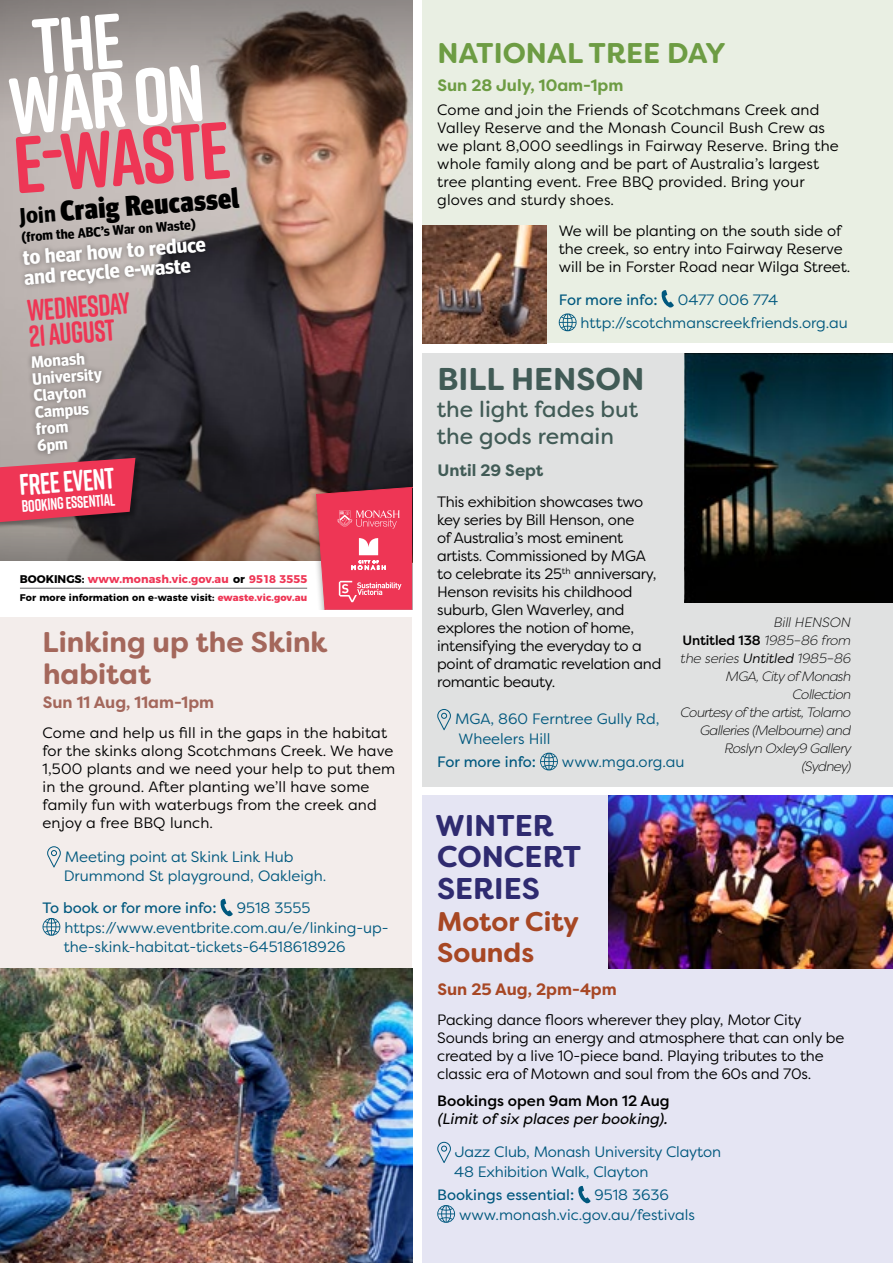
<style>
.page{position:relative;width:893px;height:1263px;background:#fff}
.page>*{position:absolute;margin:0;border:0;box-sizing:border-box;transform-origin:0 0}
.t1{font:700 80.4px "Rift Soft";color:#ee3655}
.t2{font:700 80.4px "Rift Soft";color:#fff}
.t3{font:700 31.5px "Filson Soft";color:#415b56}
.t4{font:700 30.15px/25.7px "Rift Soft";color:#ee3655;scale:.9 1}
.t5{font:700 30px/31.8px "Filson Soft";color:#2f2b70}
.t6{font:700 29.55px "Rift Soft";color:#fff;scale:.9 1}
.t7{font:700 28.5px/31.5px "Filson Soft";color:#a4675b}
.t8{font:900 condensed 28.5px "Meta Headline Pro";color:#000}
.t9{font:700 28.5px "Filson Soft";color:#6d9c43}
.t10{font:700 27px/31.5px "Filson Soft";color:#a74724}
.t11{font:22.5px/27px "Filson Soft";color:#415b56}
.t12{font:700 20.7px/19.8px "Meta Headline Pro";color:#fff}
.t13{font:700 16.8px "Rift Soft";color:#fff;scale:.9 1}
.t14{font:700 16.5px/16.6px "Meta Headline Pro";color:#fff}
.t15{font:700 16.5px "Filson Pro";color:#6d9c43}
.t16{font:700 16.5px "Filson Pro";color:#a4675b}
.t17{font:700 16.5px "Filson Pro";color:#a74724}
.t18{font:700 16.5px "Filson Pro";color:#415b56}
.t19{font:15px/18px "Filson Pro";letter-spacing:-.005em;color:#000}
.t20{font:15px/19.5px "Filson Pro";color:#00587e}
.t21{font:15px "Filson Pro";color:#00587e}
.t22{font:italic 15px "Filson Pro";color:#000}
.t23{font:500 15px "Filson Pro";color:#000}
.t24{font:700 13.65px "Meta Headline Pro";color:#000}
.t25{font:italic 300 13.5px/18px "Filson Pro";letter-spacing:-.04em;color:#000;text-align:right}
.t26{font:700 11.1px "Montserrat";letter-spacing:.01em;color:#ee3655}
.t27{font:700 9.6px "Montserrat";letter-spacing:.01em;color:#000}
.s1{font-weight:700;font-stretch:normal;font-size:22.65px}
.s2{color:#000}
.s3{font-weight:800;color:#ee3655}
.s4{font-weight:500;font-style:normal}
.s5{font-weight:400}
</style>
<div class="page">
<div style="left:423px;top:0;width:470px;height:343px;background:#e9efe3"></div>
<div style="left:423px;top:795px;width:470px;height:468px;background:#e5e5f3"></div>
<div style="left:423px;top:354px;width:470px;height:433px;background:#e0e1e1"></div>
<svg style="left:437px;top:1142px;width:14px;height:21px"></svg>
<svg style="left:578px;top:1186px;width:13px;height:18px"></svg>
<svg style="left:437px;top:1205px;width:18px;height:18px"></svg>
<svg style="left:437px;top:709px;width:14px;height:21px"></svg>
<svg style="left:540px;top:753px;width:18px;height:17px"></svg>
<img style="left:608px;top:795px;width:285px;height:173px">
<svg style="left:661px;top:290px;width:13px;height:18px"></svg>
<svg style="left:559px;top:313px;width:18px;height:18px"></svg>
<img style="left:685px;top:354px;width:208px;height:249px">
<div style="left:0;top:618px;width:412px;height:645px;background:#f3edeb"></div>
<svg style="left:47px;top:846px;width:14px;height:21px"></svg>
<svg style="left:220px;top:898px;width:13px;height:19px"></svg>
<svg style="left:43px;top:918px;width:17px;height:18px"></svg>
<img style="left:0;top:968px;width:412px;height:295px">
<img style="left:0;top:122px;width:412px;height:371px">
<svg style="left:0;top:493px;width:309px;height:68px;background:#5d4e48"></svg>
<div style="left:18px;top:233px;width:193px;height:57px;background:#000;opacity:.4"></div>
<div style="left:26px;top:347px;width:81px;height:112px;background:#000;opacity:.4"></div>
<svg style="left:0;top:0;width:412px;height:122px;background:#8d7d76"></svg>
<div style="left:0;top:458px;width:142px;height:72px;background:#000;opacity:.3"></div>
<svg style="left:0;top:458px;width:135px;height:64px;background:#d53b55"></svg>
<hr style="left:20px;top:588px;width:287px;height:1px;background:#6d6e71">
<div style="left:309px;top:479px;width:103px;height:131px;background:#000;opacity:.3"></div>
<svg style="left:316px;top:486px;width:96px;height:124px;background:#e64c66"></svg>
<img style="left:423px;top:225px;width:123px;height:118px">
<svg style="left:32px;top:13px;width:91px;height:61px;background:#9b9492"></svg>
<h1 class="t2" style="left:5px;top:49px;width:197px;rotate:-4deg">WAR ON</h1>
<h1 class="t1" style="left:10px;top:108px;width:218px;rotate:-4deg">E-WASTE</h1>
<h3 class="t8" style="left:18px;top:191px;width:221px;rotate:-4deg"><span class="s1">Join</span> Craig Reucassel</h3>
<p class="t24" style="left:21px;top:226px;width:176px;rotate:-4deg">(from the ABC’s War on Waste)</p>
<h3 class="t12" style="left:22px;top:246px;width:184px;rotate:-4deg">to hear how to reduce and recycle e-waste</h3>
<h3 class="t4" style="left:26px;top:297px;width:116px;rotate:-4deg">WEDNESDAY<br>21 AUGUST</h3>
<p class="t14" style="left:31px;top:353px;width:71px;rotate:-4deg">Monash<br>University<br>Clayton<br>Campus from<br>6pm</p>
<h3 class="t6" style="left:18px;top:464px;width:107px;rotate:-4deg">FREE EVENT</h3>
<p class="t13" style="left:21px;top:494px;width:105px;rotate:-4deg">Booking Essential</p>
<p class="t26" style="left:20px;top:569px;width:289px"><span class="s2">BOOKINGS:</span> www.monash.vic.gov.au <span class="s2">or</span> 9518 3555</p>
<p class="t27" style="left:20px;top:590px;width:289px">For more information on e-waste visit: <span class="s3">ewaste.vic.gov.au</span></p>
<h3 class="t7" style="left:43px;top:626px;width:287px">Linking up the Skink habitat</h3>
<p class="t16" style="left:43px;top:691px;width:173px">Sun 11 Aug, 11am-1pm</p>
<p class="t19" style="left:43px;top:724px;width:354px">Come and help us fill in the gaps in the habitat for the skinks along Scotchmans Creek. We have 1,500 plants and we need your help to put them in the ground. After planting we’ll have some family fun with waterbugs from the creek and enjoy a free BBQ lunch.</p>
<p class="t20" style="left:64px;top:846px;width:264px">Meeting point at Skink Link Hub<br>Drummond St playground, Oakleigh.</p>
<p class="t21" style="left:43px;top:898px;width:176px">To book or for more info:</p>
<p class="t20" style="left:64px;top:898px;width:326px;text-indent:173px">9518 3555 https://www.eventbrite.com.au/e/linking-up&shy;the-skink-habitat-tickets-64518618926</p>
<h3 class="t9" style="left:437px;top:35px;width:290px">NATIONAL TREE DAY</h3>
<p class="t15" style="left:438px;top:75px;width:187px">Sun 28 July, 10am-1pm</p>
<p class="t19" style="left:437px;top:101px;width:403px">Come and join the Friends of Scotchmans Creek and Valley Reserve and the Monash Council Bush Crew as we plant 8,000 seedlings in Fairway Reserve. Bring the whole family along and be part of Australia’s largest tree planting event. Free BBQ provided. Bring your gloves and sturdy shoes.</p>
<p class="t19" style="left:559px;top:222px;width:293px">We will be planting on the south side of the creek, so entry into Fairway Reserve will be in Forster Road near Wilga Street.</p>
<p class="t21" style="left:559px;top:289px;width:100px">For more info:</p>
<p class="t20" style="left:581px;top:287px;width:269px;line-height:23.7px;text-indent:97px">0477 006 774 http://scotchmanscreekfriends.org.au</p>
<h2 class="t3" style="left:437px;top:358px;width:209px">BILL HENSON</h2>
<h3 class="t11" style="left:437px;top:395px;width:203px">the light fades but the gods remain</h3>
<p class="t18" style="left:438px;top:460px;width:107px">Until 29 Sept</p>
<p class="t19" style="left:437px;top:492px;width:226px">This exhibition showcases two key series by Bill Henson, one<br>of Australia’s most eminent artists. Commissioned by MGA to celebrate its 25<sup>th</sup> anniversary,<br>Henson revisits his childhood suburb, Glen Waverley, and explores the notion of home, intensifying the everyday to a point of dramatic revelation and romantic beauty.</p>
<p class="t20" style="left:455px;top:709px;width:206px">MGA, 860 Ferntree Gully Rd,<br>Wheelers Hill</p>
<p class="t21" style="left:437px;top:752px;width:100px">For more info:</p>
<p class="t20" style="left:562px;top:752px;width:124px">www.mga.org.au</p>
<p class="t25" style="left:680px;top:613px;width:172px">Bill HENSON<br><span class="s4">Untitled 138</span> 1985–86 from the series <span class="s5">Untitled</span> 1985–86<br>MGA, City of Monash<br>Collection<br>Courtesy of the artist, Tolarno<br>Galleries (Melbourne) and<br>Roslyn Oxley9 Gallery (Sydney)</p>
<h3 class="t5" style="left:435px;top:809px;width:148px">WINTER<br>CONCERT<br>SERIES</h3>
<h3 class="t10" style="left:437px;top:905px;width:144px">Motor City<br>Sounds</h3>
<p class="t17" style="left:438px;top:978px;width:181px">Sun 25 Aug, 2pm-4pm</p>
<p class="t19" style="left:437px;top:1011px;width:408px">Packing dance floors wherever they play, Motor City Sounds bring an energy and atmosphere that can only be created by a live 10-piece band. Playing tributes to the classic era of Motown and soul from the 60s and 70s.</p>
<p class="t23" style="left:437px;top:1090px;width:234px">Bookings open 9am Mon 12 Aug</p>
<p class="t22" style="left:437px;top:1109px;width:232px">(Limit of six places per booking).</p>
<p class="t20" style="left:454px;top:1142px;width:268px">Jazz Club, Monash University Clayton<br>48 Exhibition Walk, Clayton</p>
<p class="t21" style="left:437px;top:1185px;width:139px">Bookings essential:</p>
<p class="t20" style="left:459px;top:1185px;width:237px;text-indent:135px">9518 3636 www.monash.vic.gov.au/festivals</p>
</div>
